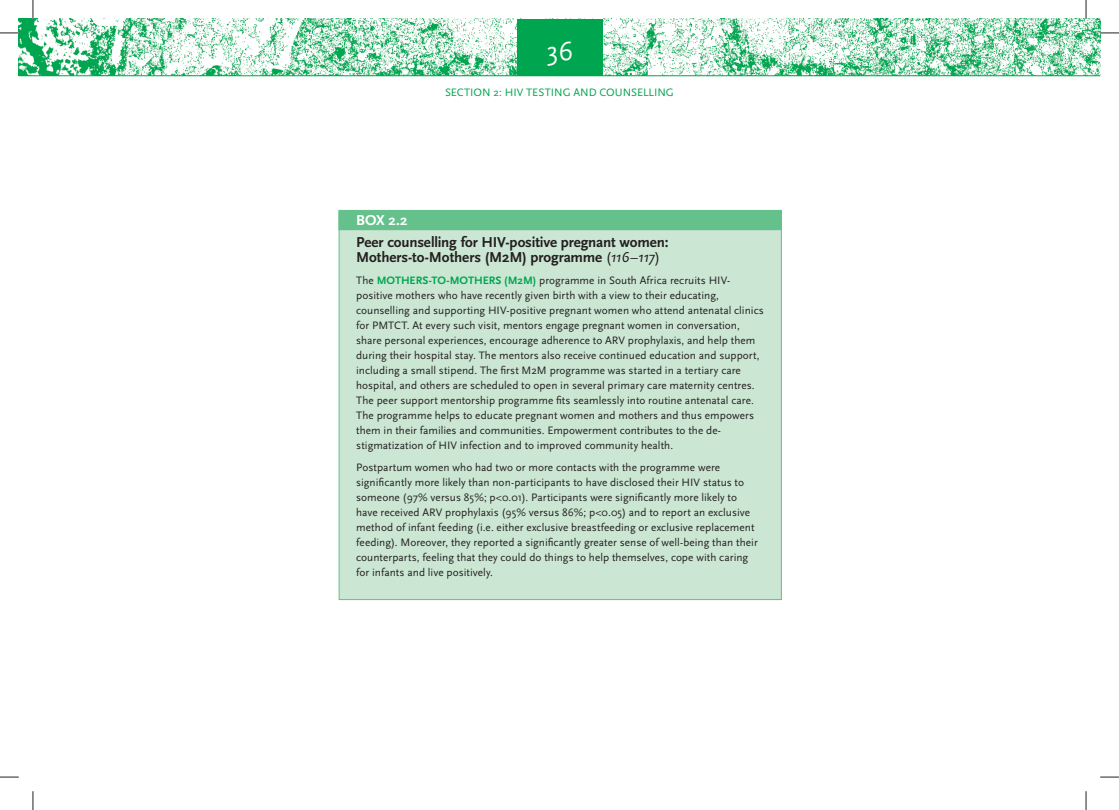
<style>
.page{position:relative;width:1119px;height:810px;background:#fff}
.page>*{position:absolute;margin:0;border:0;box-sizing:border-box;transform-origin:0 0}
.t1{font:27.5px "Scala Sans";color:#fff}
.t2{font:700 15px/15px "Scala Sans";letter-spacing:-.01em;color:#231f20}
.t3{font:700 15px "Scala Sans";color:#fff}
.t4{font:11.25px/15px "Scala Sans";letter-spacing:.005em;color:#231f20}
.t5{font:11.25px "Scala Sans";color:#00a54f}
.s1{font-weight:400}
.s2{font-weight:400;font-style:italic}
.s3{font-weight:700;color:#00a54f}
</style>
<div class="page">
<img style="left:19px;top:19px;width:1080px;height:56px">
<hr style="left:19px;top:75px;width:1080px;height:1px;background:#00a54f">
<div style="left:517px;top:19px;width:85px;height:56px;background:#00a54f"></div>
<div style="left:339px;top:210px;width:442px;height:390px;background:#cbe6d3"></div>
<div style="left:338px;top:210px;width:443px;height:20px;background:#65c18b"></div>
<svg style="left:0;top:32px;width:19px;height:2px"></svg>
<svg style="left:1099px;top:32px;width:19px;height:2px"></svg>
<svg style="left:0;top:776px;width:19px;height:2px"></svg>
<svg style="left:1100px;top:776px;width:18px;height:2px"></svg>
<svg style="left:32px;top:0;width:2px;height:19px"></svg>
<svg style="left:32px;top:791px;width:2px;height:19px"></svg>
<svg style="left:1085px;top:0;width:1px;height:19px"></svg>
<svg style="left:1085px;top:791px;width:1px;height:19px"></svg>
<h1 class="t1" style="left:546px;top:40px;width:28px">36</h1>
<p class="t5" style="left:445px;top:88px;width:230px">SECTION 2: HIV TESTING AND COUNSELLING</p>
<h2 class="t3" style="left:356px;top:214px;width:53px">BOX 2.2</h2>
<h2 class="t2" style="left:356px;top:236px;width:314px">Peer counselling for HIV-positive pregnant women:<br>Mothers-to-Mothers (M2M) programme <span class="s1">(</span><span class="s2">116–117</span><span class="s1">)</span></h2>
<p class="t4" style="left:356px;top:274px;width:409px">The <span class="s3">MOTHERS-TO-MOTHERS (M2M)</span> programme in South Africa recruits HIV&shy;positive mothers who have recently given birth with a view to their educating, counselling and supporting HIV-positive pregnant women who attend antenatal clinics for PMTCT. At every such visit, mentors engage pregnant women in conversation, share personal experiences, encourage adherence to ARV prophylaxis, and help them during their hospital stay. The mentors also receive continued education and support, including a small stipend. The first M2M programme was started in a tertiary care hospital, and others are scheduled to open in several primary care maternity centres.<br>The peer support mentorship programme fits seamlessly into routine antenatal care.<br>The programme helps to educate pregnant women and mothers and thus empowers them in their families and communities. Empowerment contributes to the de&shy;stigmatization of HIV infection and to improved community health.</p>
<p class="t4" style="left:356px;top:461px;width:403px">Postpartum women who had two or more contacts with the programme were significantly more likely than non-participants to have disclosed their HIV status to someone (97% versus 85%; p&lt;0.01). Participants were significantly more likely to have received ARV prophylaxis (95% versus 86%; p&lt;0.05) and to report an exclusive method of infant feeding (i.e. either exclusive breastfeeding or exclusive replacement feeding). Moreover, they reported a significantly greater sense of well-being than their counterparts, feeling that they could do things to help themselves, cope with caring for infants and live positively.</p>
</div>
